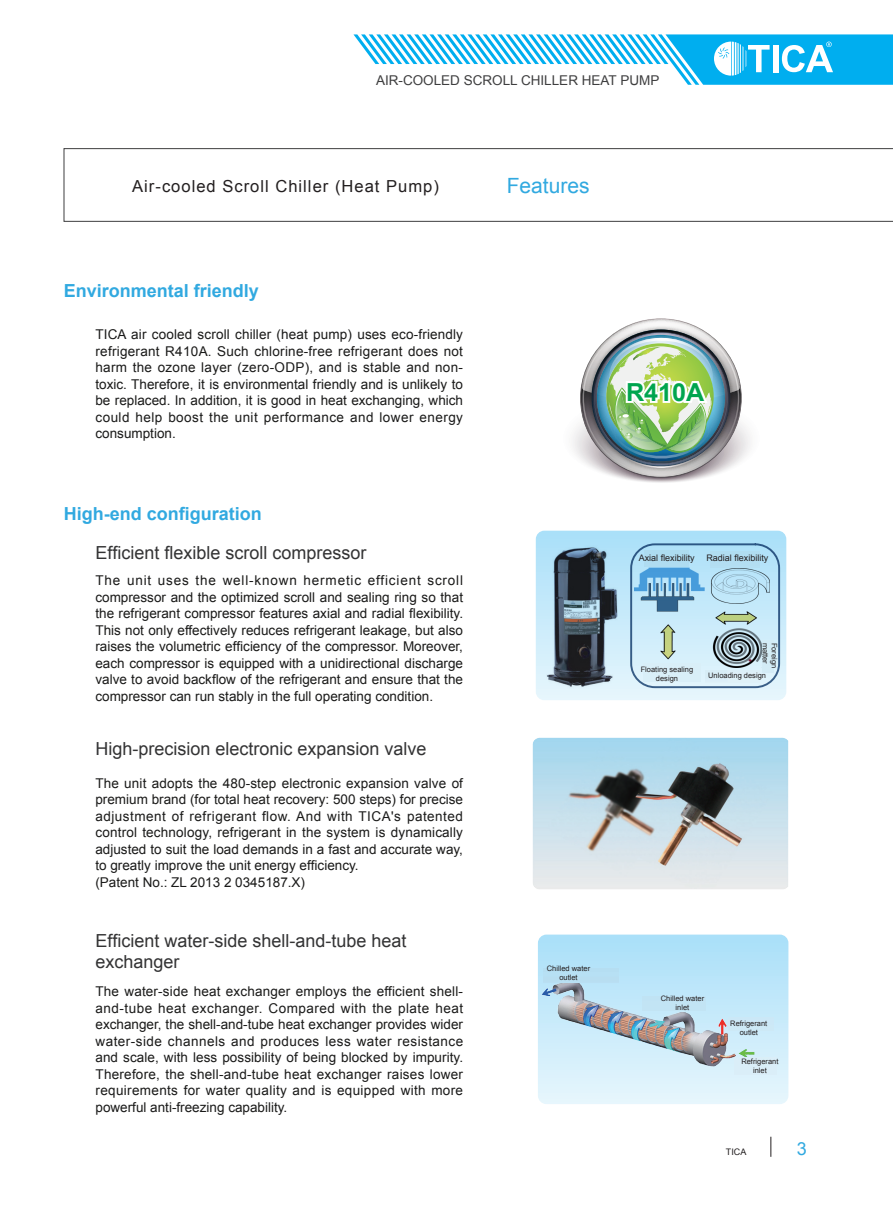
<style>
.page{position:relative;width:893px;height:1212px;background:#fff}
.page>*{position:absolute;margin:0;border:0;box-sizing:border-box;transform-origin:0 0}
.t1{font:700 24.9px "Arial";color:#00a54f}
.t2{font:21px "Arial";color:#31a9e0}
.t3{font:18px/21.6px "Arial";color:#333334}
.t4{font:700 18px "Arial";color:#31a9e0}
.t5{font:18px "Arial";color:#31a9e0}
.t6{font:16.65px "Arial";letter-spacing:.06em;color:#231f20}
.t7{font:13.5px/16.5px "Arial";color:#1a1a19;text-align:justify}
.t8{font:13.5px "Arial";color:#3e3e3f}
.t9{font:9.75px/13.5px "ST Kaiti";color:#030303}
.t10{font:9px "Arial";color:#231f20}
.t11{font:8.4px "Microsoft Ya Hei";color:#030303}
.t12{font:7.5px/9px "Arial";color:#231f20;text-align:center}
</style>
<div class="page">
<svg style="left:353px;top:34px;width:540px;height:51px"></svg>
<svg style="left:771px;top:1137px;width:1px;height:20px"></svg>
<svg style="left:538px;top:934px;width:250px;height:170px;background:#caebfa"></svg>
<img style="left:538px;top:943px;width:251px;height:153px">
<svg style="left:64px;top:148px;width:829px;height:74px"></svg>
<img style="left:543px;top:968px;width:76px;height:14px">
<img style="left:642px;top:997px;width:63px;height:14px">
<img style="left:728px;top:1017px;width:46px;height:13px">
<img style="left:735px;top:1058px;width:42px;height:17px">
<svg style="left:536px;top:531px;width:250px;height:169px;background:#99b5c5"></svg>
<img style="left:704px;top:569px;width:66px;height:98px">
<img style="left:635px;top:567px;width:72px;height:96px">
<img style="left:644px;top:550px;width:45px;height:17px">
<img style="left:710px;top:551px;width:49px;height:17px">
<img style="left:643px;top:664px;width:58px;height:18px">
<img style="left:705px;top:670px;width:55px;height:13px">
<img style="left:762px;top:640px;width:12px;height:32px">
<img style="left:573px;top:318px;width:177px;height:165px">
<img style="left:532px;top:737px;width:257px;height:152px">
<p class="t8" style="left:376px;top:71px;width:285px">AIR-COOLED SCROLL CHILLER HEAT PUMP</p>
<p class="t6" style="left:132px;top:175px;width:308px">Air-cooled Scroll Chiller (Heat Pump)</p>
<h3 class="t4" style="left:64px;top:278px;width:197px">Environmental friendly</h3>
<p class="t7" style="left:95px;top:326px;width:369px">TICA air cooled scroll chiller (heat pump) uses eco-friendly refrigerant R410A. Such chlorine-free refrigerant does not harm the ozone layer (zero-ODP), and is stable and non&shy;toxic. Therefore, it is environmental friendly and is unlikely to be replaced. In addition, it is good in heat exchanging, which could help boost the unit performance and lower energy consumption.</p>
<h3 class="t4" style="left:64px;top:501px;width:199px">High-end configuration</h3>
<h3 class="t3" style="left:95px;top:542px;width:273px">Efficient flexible scroll compressor</h3>
<p class="t7" style="left:95px;top:572px;width:369px">The unit uses the well-known hermetic efficient scroll compressor and the optimized scroll and sealing ring so that the refrigerant compressor features axial and radial flexibility.<br>This not only effectively reduces refrigerant leakage, but also raises the volumetric efficiency of the compressor. Moreover, each compressor is equipped with a unidirectional discharge valve to avoid backflow of the refrigerant and ensure that the compressor can run stably in the full operating condition.</p>
<h3 class="t3" style="left:95px;top:738px;width:333px">High-precision electronic expansion valve</h3>
<p class="t7" style="left:95px;top:775px;width:369px;text-align:left">The unit adopts the 480-step electronic expansion valve of premium brand (for total heat recovery: 500 steps) for precise adjustment of refrigerant flow. And with TICA's patented control technology, refrigerant in the system is dynamically adjusted to suit the load demands in a fast and accurate way, to greatly improve the unit energy efficiency.<br>(Patent No.: ZL 2013 2 0345187.X)</p>
<h3 class="t3" style="left:95px;top:929px;width:313px">Efficient water-side shell-and-tube heat exchanger</h3>
<p class="t7" style="left:95px;top:983px;width:369px">The water-side heat exchanger employs the efficient shell&shy;and-tube heat exchanger. Compared with the plate heat exchanger, the shell-and-tube heat exchanger provides wider water-side channels and produces less water resistance and scale, with less possibility of being blocked by impurity.<br>Therefore, the shell-and-tube heat exchanger raises lower requirements for water quality and is equipped with more powerful anti-freezing capability.</p>
<h2 class="t2" style="left:507px;top:172px;width:84px">Features</h2>
<h1 class="t1" style="left:626px;top:375px;width:80px">R410A</h1>
<p class="t10" style="left:639px;top:552px;width:58px">Axial flexibility</p>
<p class="t10" style="left:706px;top:552px;width:64px">Radial flexibility</p>
<p class="t11" style="left:650px;top:555px;width:35px">轴向柔性</p>
<p class="t11" style="left:718px;top:556px;width:35px">径向柔性</p>
<p class="t12" style="left:770px;top:643px;width:23px;rotate:90deg">matter</p>
<p class="t12" style="left:779px;top:643px;width:27px;rotate:90deg">Foreign</p>
<p class="t9" style="left:761px;top:646px;width:11px">异物</p>
<p class="t12" style="left:641px;top:665px;width:54px">Floating sealing design</p>
<p class="t12" style="left:708px;top:671px;width:59px">Unloading design</p>
<p class="t11" style="left:645px;top:671px;width:52px">浮动密封设计</p>
<p class="t11" style="left:721px;top:671px;width:35px">卸载设计</p>
<p class="t12" style="left:547px;top:964px;width:45px">Chilled water outlet</p>
<p class="t12" style="left:661px;top:994px;width:45px">Chilled water inlet</p>
<p class="t12" style="left:730px;top:1019px;width:39px">Refrigerant outlet</p>
<p class="t12" style="left:741px;top:1057px;width:39px">Refrigerant inlet</p>
<p class="t10" style="left:726px;top:1146px;width:22px">TICA</p>
<h3 class="t5" style="left:797px;top:1137px;width:12px">3</h3>
</div>
